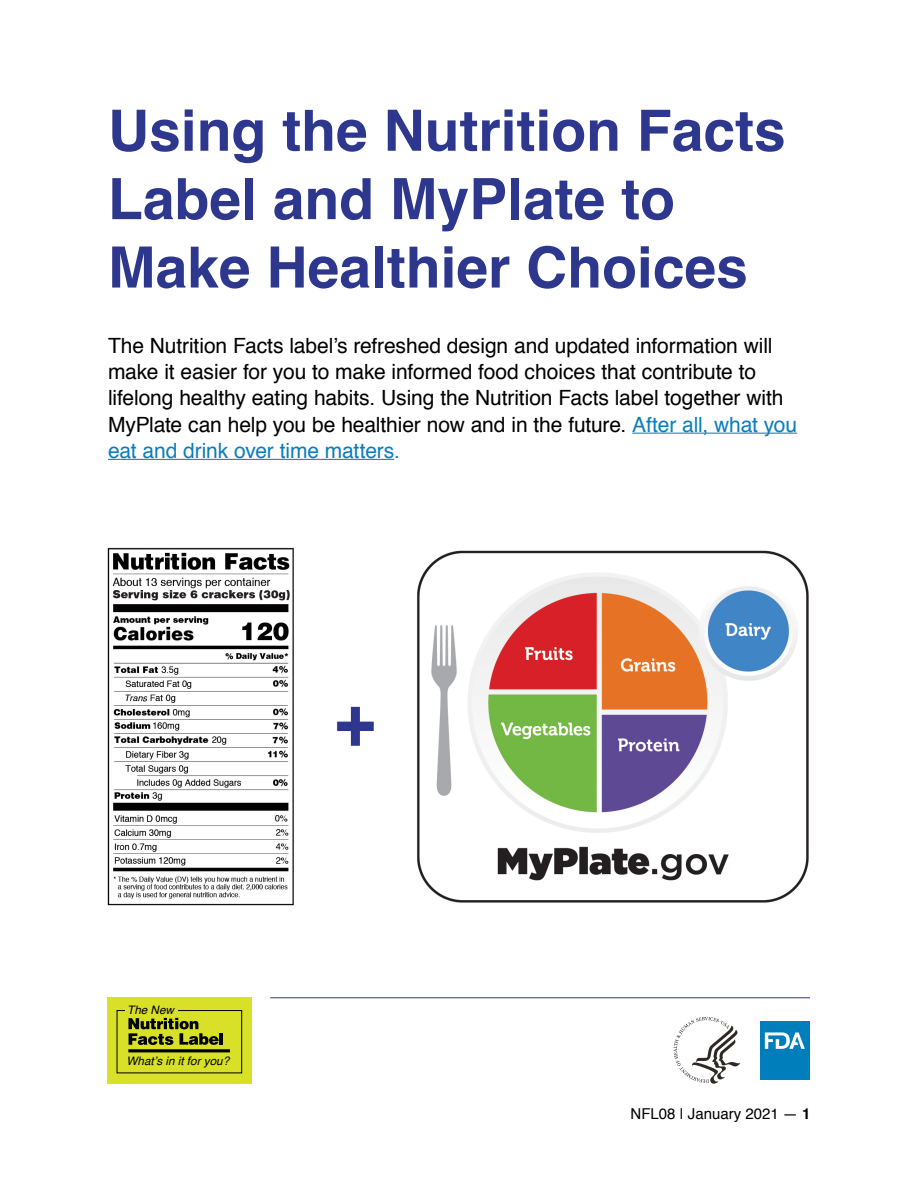
<style>
.page{position:relative;width:918px;height:1188px;background:#fff}
.page>*{position:absolute;margin:0;border:0;box-sizing:border-box;transform-origin:0 0}
.t1{font:700 57px/68.4px "Helvetica";color:#2d378d}
.t2{font:21px/26.2px "Helvetica";letter-spacing:-.005em;color:#000}
.t3{font:15px "Helvetica";color:#000}
.t4{font:italic 11.7px "Helvetica";color:#010101}
.s1{color:#0b7dbb}
.s2{font-weight:700}
</style>
<div class="page">
<div style="left:107px;top:997px;width:144px;height:86px;background:#d8e028"></div>
<svg style="left:117px;top:1010px;width:125px;height:63px"></svg>
<hr style="left:270px;top:997px;width:540px;height:1px;background:#2d378d">
<div style="left:760px;top:1021px;width:49px;height:59px;background:#007dbb"></div>
<svg style="left:765px;top:1032px;width:40px;height:17px"></svg>
<svg style="left:674px;top:1017px;width:66px;height:67px"></svg>
<hr style="left:632px;top:433px;width:165px;height:1px;background:#0b7dbb">
<hr style="left:108px;top:459px;width:286px;height:1px;background:#0b7dbb">
<img style="left:107px;top:547px;width:702px;height:359px">
<p class="t1" style="left:108px;top:97px;width:679px">Using the Nutrition Facts<br>Label and MyPlate to<br>Make Healthier Choices</p>
<p class="t2" style="left:108px;top:333px;width:691px">The Nutrition Facts label’s refreshed design and updated information will make it easier for you to make informed food choices that contribute to lifelong healthy eating habits. Using the Nutrition Facts label together with MyPlate can help you be healthier now and in the future. <span class="s1">After all, what you eat and drink over time matters.</span></p>
<p class="t4" style="left:127px;top:1000px;width:48px">The New</p>
<p class="t4" style="left:127px;top:1052px;width:104px">What’s in it for you?</p>
<p class="t3" style="left:631px;top:1102px;width:181px">NFL08 | January 2021 — <span class="s2">1</span></p>
</div>
